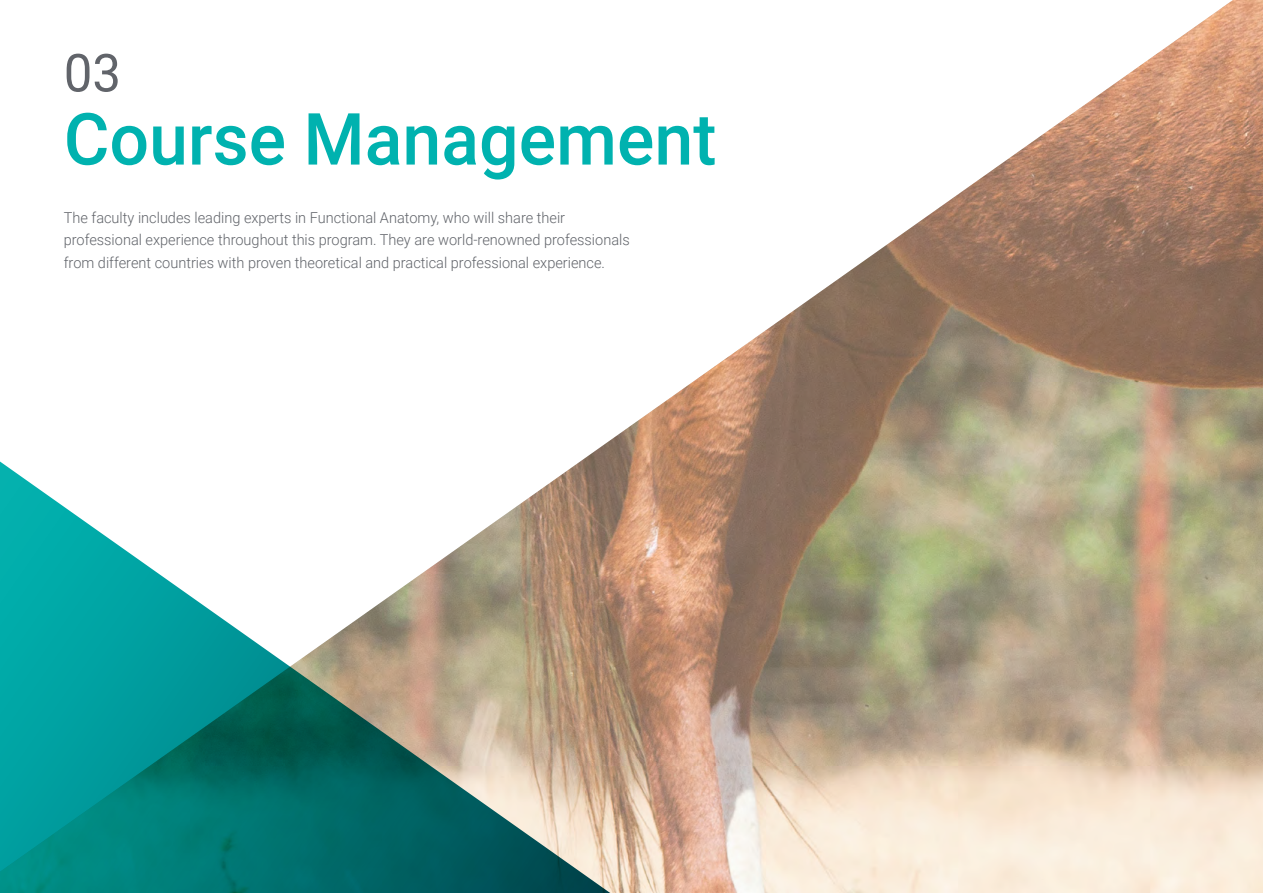
<style>
.page{position:relative;width:1263px;height:893px;background:#fff}
.page>*{position:absolute;margin:0;border:0;box-sizing:border-box;transform-origin:0 0}
.t1{font:500 72px "Roboto";color:#00b2af}
.t2{font:52.5px "Roboto";color:#61646a}
.t3{font:300 15px/22.5px "Roboto";color:#61646a}
</style>
<div class="page">
<img style="left:602px;top:0;width:661px;height:893px">
<svg style="left:0;top:446px;width:640px;height:447px"></svg>
<h2 class="t2" style="left:64px;top:36px;width:59px">03</h2>
<h1 class="t1" style="left:64px;top:89px;width:654px">Course Management</h1>
<p class="t3" style="left:64px;top:205px;width:567px">The faculty includes leading experts in Functional Anatomy, who will share their professional experience throughout this program. They are world-renowned professionals from different countries with proven theoretical and practical professional experience.</p>
</div>
